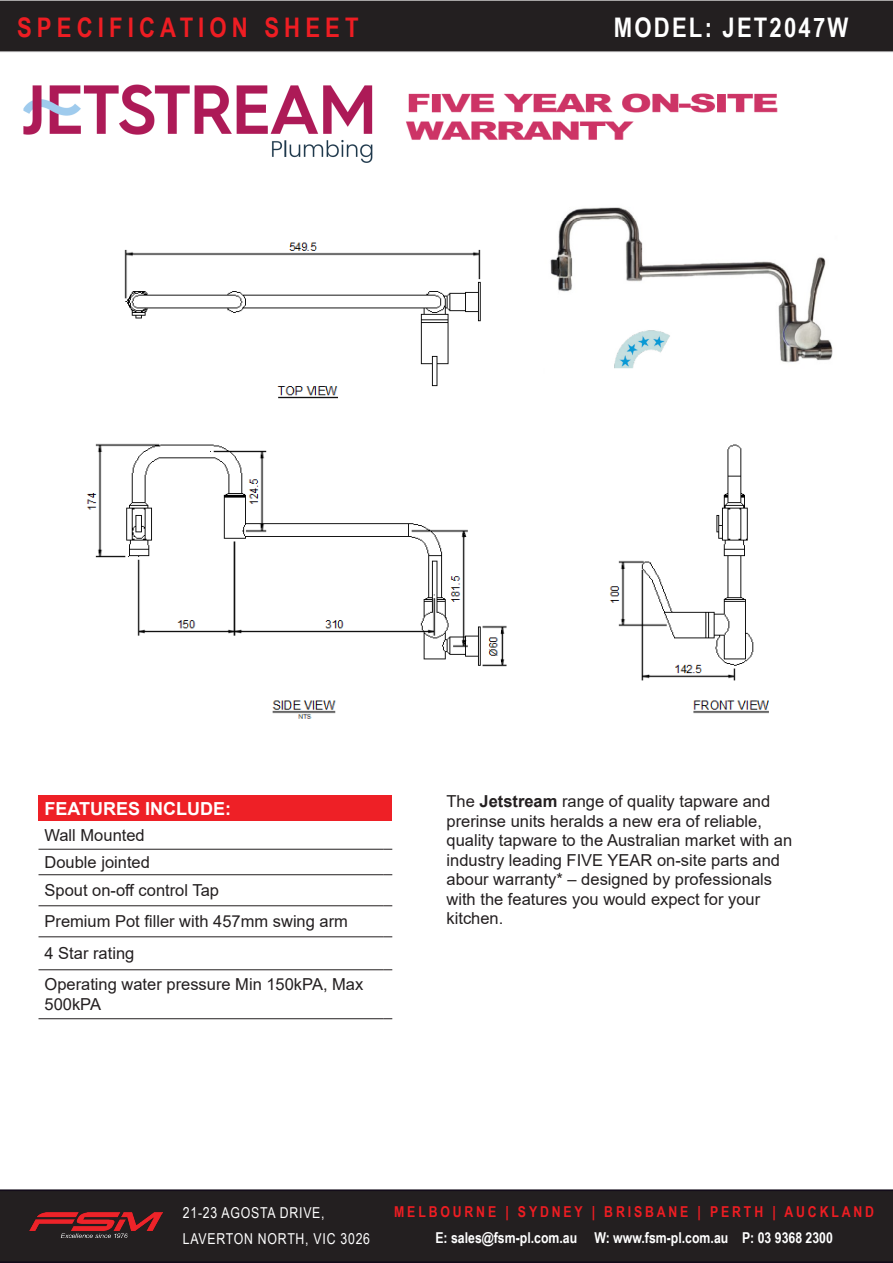
<style>
.page{position:relative;width:893px;height:1263px;background:#fff}
.page>*{position:absolute;margin:0;border:0;box-sizing:border-box;transform-origin:0 0}
.t1{font:700 27px "Arial Narrow";letter-spacing:.19em;color:#ee1d23}
.t2{font:700 27px "Arial Narrow";letter-spacing:.08em;color:#fff}
.t3{font:700 18px "Arial";color:#fff}
.t4{font:16.5px/19.5px "Arial";color:#231f20}
.t5{font:700 15px "Arial Narrow";color:#fff}
.t6{font:700 15px "Arial Narrow";letter-spacing:.19em;color:#ee1d23}
.t7{font:15px "Arial Narrow";letter-spacing:.05em;color:#fff}
.s1{font-weight:700}
</style>
<div class="page">
<div style="left:0;top:1189px;width:893px;height:74px;background:#231f20"></div>
<div style="left:0;top:0;width:893px;height:53px;background:#231f20"></div>
<img style="left:30px;top:1212px;width:133px;height:25px">
<img style="left:23px;top:84px;width:350px;height:79px">
<img style="left:406px;top:93px;width:372px;height:47px">
<img style="left:86px;top:242px;width:683px;height:477px">
<img style="left:534px;top:207px;width:299px;height:175px">
<img style="left:609px;top:322px;width:65px;height:56px">
<div style="left:39px;top:795px;width:353px;height:26px;background:#ee2026"></div>
<hr style="left:39px;top:849px;width:345px;height:1px;background:#231f20">
<hr style="left:39px;top:874px;width:345px;height:1px;background:#231f20">
<hr style="left:39px;top:905px;width:345px;height:1px;background:#231f20">
<hr style="left:39px;top:936px;width:345px;height:1px;background:#231f20">
<hr style="left:39px;top:969px;width:345px;height:1px;background:#231f20">
<hr style="left:39px;top:1018px;width:345px;height:1px;background:#231f20">
<p class="t1" style="left:17px;top:7px;width:343px">SPECIFICATION SHEET</p>
<p class="t2" style="left:614px;top:7px;width:236px">MODEL: JET2047W</p>
<p class="t3" style="left:45px;top:795px;width:188px">FEATURES INCLUDE:</p>
<p class="t4" style="left:45px;top:825px;width:102px">Wall Mounted</p>
<p class="t4" style="left:45px;top:852px;width:107px">Double jointed</p>
<p class="t4" style="left:45px;top:881px;width:176px">Spout on-off control Tap</p>
<p class="t4" style="left:45px;top:912px;width:305px">Premium Pot filler with 457mm swing arm</p>
<p class="t4" style="left:45px;top:944px;width:91px">4 Star rating</p>
<p class="t4" style="left:45px;top:974px;width:320px">Operating water pressure Min 150kPA, Max<br>500kPA</p>
<p class="t4" style="left:446px;top:791px;width:347px">The <span class="s1">Jetstream</span> range of quality tapware and prerinse units heralds a new era of reliable, quality tapware to the Australian market with an industry leading FIVE YEAR on-site parts and abour warranty* – designed by professionals with the features you would expect for your kitchen.</p>
<p class="t7" style="left:183px;top:1202px;width:143px">21-23 AGOSTA DRIVE,</p>
<p class="t7" style="left:183px;top:1228px;width:189px">LAVERTON NORTH, VIC 3026</p>
<p class="t6" style="left:394px;top:1200px;width:481px">MELBOURNE | SYDNEY | BRISBANE | PERTH | AUCKLAND</p>
<p class="t5" style="left:435px;top:1226px;width:399px">E: sales@fsm-pl.com.au W: www.fsm-pl.com.au P: 03 9368 2300</p>
</div>
